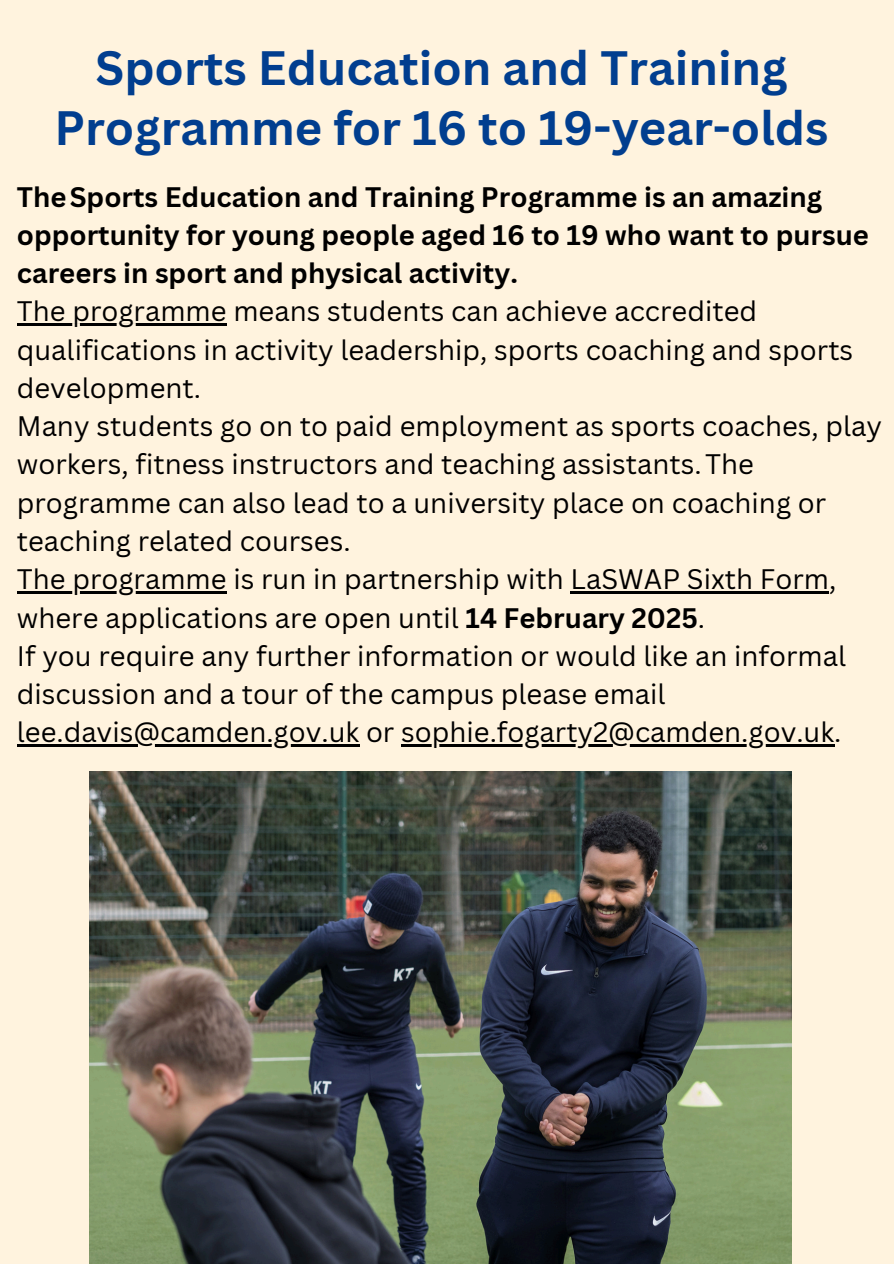
<style>
.page{position:relative;width:894px;height:1264px;background:#fff}
.page>*{position:absolute;margin:0;border:0;box-sizing:border-box;transform-origin:0 0}
.t1{font:700 46.95px/59.7px "Canva Sans";color:#013e8f;text-align:center}
.t2{font:27.45px/38.2px "Canva Sans";color:#000}
.t3{font:700 27.45px/38.2px "Canva Sans";color:#000}
.s1{font-weight:700}
</style>
<div class="page">
<div style="left:0;top:0;width:893px;height:1263px;background:#fff3de"></div>
<hr style="left:17px;top:323px;width:209px;height:3px;background:#000">
<hr style="left:17px;top:591px;width:209px;height:2px;background:#000">
<hr style="left:570px;top:591px;width:258px;height:2px;background:#000">
<hr style="left:17px;top:744px;width:342px;height:2px;background:#000">
<hr style="left:401px;top:744px;width:432px;height:2px;background:#000">
<img style="left:89px;top:771px;width:702px;height:492px">
<p class="t1" style="left:54px;top:37px;width:775px">Sports Education and Training<br>Programme for 16 to 19-year-olds</p>
<h1 class="t3" style="left:17px;top:177px;width:853px">TheSports Education and Training Programme is an amazing opportunity for young people aged 16 to 19 who want to pursue careers in sport and physical activity.</h1>
<p class="t2" style="left:17px;top:291px;width:837px">The programme means students can achieve accredited qualifications in activity leadership, sports coaching and sports development.</p>
<p class="t2" style="left:17px;top:406px;width:866px">Many students go on to paid employment as sports coaches, play workers, fitness instructors and teaching assistants.The programme can also lead to a university place on coaching or teaching related courses.</p>
<p class="t2" style="left:17px;top:559px;width:820px">The programme is run in partnership with LaSWAP Sixth Form, where applications are open until <span class="s1">14 February 2025</span>.</p>
<p class="t2" style="left:17px;top:636px;width:830px">If you require any further information or would like an informal discussion and a tour of the campus please email</p>
<p class="t2" style="left:17px;top:712px;width:825px">lee.davis@camden.gov.uk or sophie.fogarty2@camden.gov.uk.</p>
</div>
